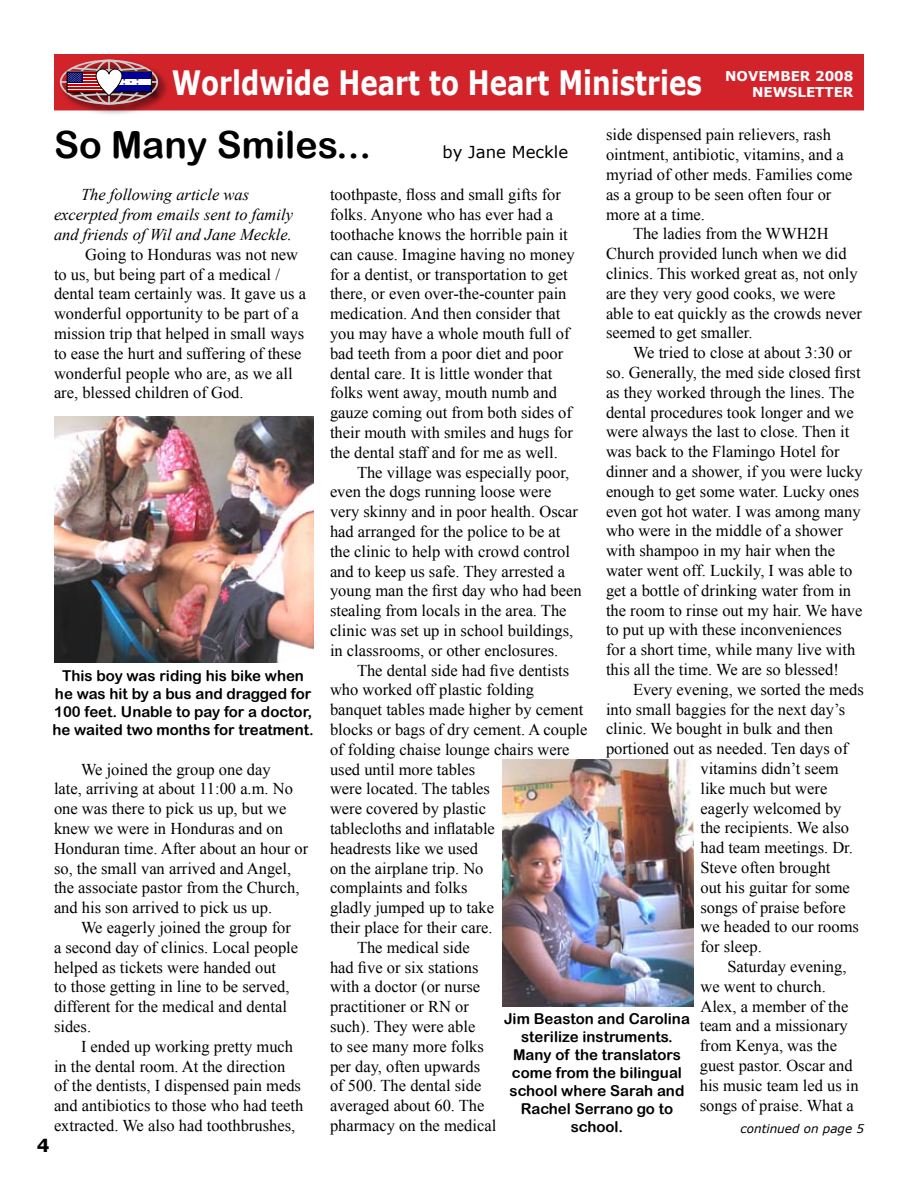
<style>
.page{position:relative;width:918px;height:1188px;background:#fff}
.page>*{position:absolute;margin:0;border:0;box-sizing:border-box;transform-origin:0 0}
.t1{font:37.5px "Arial Rounded MT Bold";color:#000}
.t2{font:700 33.6px "Verdana";color:#fff;scale:.78 1}
.t3{font:16.5px/19.8px "Times New Roman";color:#000}
.t4{font:italic 16.5px/19.8px "Times New Roman";color:#000}
.t5{font:16.5px "Verdana";color:#000}
.t6{font:15px/18px "Arial Rounded MT Bold";color:#000;text-align:center}
.t7{font:700 13.5px/16.2px "Verdana";color:#fff;text-align:right}
.t8{font:italic 12px "Verdana";color:#000}
</style>
<div class="page">
<div style="left:55px;top:55px;width:808px;height:55px;background:#d2232a"></div>
<div style="left:54px;top:54px;width:810px;height:56px;border:2px solid #d2232a"></div>
<div style="left:58px;top:58px;width:113px;height:59px;background:#000;opacity:.75"></div>
<div style="left:60px;top:60px;width:98px;height:45px;border:2px solid #ccc;border-radius:50%"></div>
<hr style="left:108px;top:60px;width:2px;height:44px;background:#ccc">
<hr style="left:61px;top:81px;width:97px;height:2px;background:#ccc">
<div style="left:67px;top:72px;width:38px;height:20px;border:1px solid #000"></div>
<div style="left:111px;top:72px;width:40px;height:20px;background:#fff"></div>
<div style="left:111px;top:72px;width:40px;height:6px;background:#009"></div>
<div style="left:111px;top:85px;width:40px;height:7px;background:#009"></div>
<img style="left:54px;top:416px;width:259px;height:246px">
<img style="left:502px;top:759px;width:192px;height:248px">
<svg style="left:68px;top:65px;width:79px;height:34px"></svg>
<h2 class="t2" style="left:172px;top:61px;width:681px">Worldwide Heart to Heart Ministries</h2>
<h1 class="t1" style="left:54px;top:122px;width:319px">So Many Smiles...</h1>
<p class="t7" style="left:725px;top:67px;width:130px">NOVEMBER 2008<br>NEWSLETTER</p>
<p class="t3" style="left:606px;top:125px;width:248px">side dispensed pain relievers, rash ointment, antibiotic, vitamins, and a myriad of other meds. Families come as a group to be seen often four or more at a time.</p>
<p class="t3" style="left:606px;top:224px;width:258px;text-indent:27px">The ladies from the WWH2H<br>Church provided lunch when we did clinics. This worked great as, not only are they very good cooks, we were able to eat quickly as the crowds never seemed to get smaller.</p>
<p class="t3" style="left:606px;top:343px;width:258px;text-indent:27px">We tried to close at about 3:30 or so. Generally, the med side closed first as they worked through the lines. The dental procedures took longer and we were always the last to close. Then it was back to the Flamingo Hotel for dinner and a shower, if you were lucky enough to get some water. Lucky ones even got hot water. I was among many who were in the middle of a shower with shampoo in my hair when the water went off. Luckily, I was able to get a bottle of drinking water from in the room to rinse out my hair. We have to put up with these inconveniences for a short time, while many live with this all the time. We are so blessed!</p>
<p class="t3" style="left:633px;top:679px;width:232px">Every evening, we sorted the meds</p>
<p class="t3" style="left:606px;top:699px;width:241px">into small baggies for the next day’s</p>
<p class="t3" style="left:606px;top:719px;width:229px">clinic. We bought in bulk and then</p>
<p class="t3" style="left:606px;top:739px;width:243px">portioned out as needed. Ten days of</p>
<p class="t3" style="left:700px;top:758px;width:140px">vitamins didn’t seem</p>
<p class="t3" style="left:700px;top:778px;width:128px">like much but were</p>
<p class="t3" style="left:700px;top:798px;width:143px">eagerly welcomed by</p>
<p class="t3" style="left:700px;top:818px;width:150px">the recipients. We also</p>
<p class="t3" style="left:700px;top:838px;width:154px">had team meetings. Dr.</p>
<p class="t3" style="left:700px;top:857px;width:132px">Steve often brought</p>
<p class="t3" style="left:700px;top:877px;width:151px">out his guitar for some</p>
<p class="t3" style="left:700px;top:897px;width:147px">songs of praise before</p>
<p class="t3" style="left:700px;top:917px;width:160px">we headed to our rooms</p>
<p class="t3" style="left:700px;top:937px;width:63px">for sleep.</p>
<p class="t3" style="left:727px;top:956px;width:121px">Saturday evening,</p>
<p class="t3" style="left:700px;top:976px;width:127px">we went to church.</p>
<p class="t3" style="left:700px;top:996px;width:150px">Alex, a member of the</p>
<p class="t3" style="left:700px;top:1016px;width:150px">team and a missionary</p>
<p class="t3" style="left:700px;top:1036px;width:139px">from Kenya, was the</p>
<p class="t3" style="left:700px;top:1055px;width:155px">guest pastor. Oscar and</p>
<p class="t3" style="left:700px;top:1075px;width:161px">his music team led us in</p>
<p class="t3" style="left:700px;top:1095px;width:156px">songs of praise. What a</p>
<p class="t5" style="left:442px;top:141px;width:127px">by Jane Meckle</p>
<p class="t3" style="left:330px;top:185px;width:246px">toothpaste, floss and small gifts for folks. Anyone who has ever had a toothache knows the horrible pain it can cause. Imagine having no money for a dentist, or transportation to get there, or even over-the-counter pain medication. And then consider that you may have a whole mouth full of bad teeth from a poor diet and poor dental care. It is little wonder that folks went away, mouth numb and gauze coming out from both sides of their mouth with smiles and hugs for the dental staff and for me as well.</p>
<p class="t3" style="left:330px;top:462px;width:253px;text-indent:27px">The village was especially poor, even the dogs running loose were very skinny and in poor health. Oscar had arranged for the police to be at the clinic to help with crowd control and to keep us safe. They arrested a young man the first day who had been stealing from locals in the area. The clinic was set up in school buildings, in classrooms, or other enclosures.</p>
<p class="t3" style="left:357px;top:660px;width:214px">The dental side had five dentists</p>
<p class="t3" style="left:330px;top:680px;width:206px">who worked off plastic folding</p>
<p class="t3" style="left:330px;top:700px;width:255px">banquet tables made higher by cement</p>
<p class="t3" style="left:330px;top:719px;width:259px">blocks or bags of dry cement. A couple</p>
<p class="t3" style="left:330px;top:739px;width:241px">of folding chaise lounge chairs were</p>
<p class="t3" style="left:330px;top:759px;width:147px">used until more tables</p>
<p class="t3" style="left:330px;top:779px;width:162px">were located. The tables</p>
<p class="t3" style="left:330px;top:799px;width:158px">were covered by plastic</p>
<p class="t3" style="left:330px;top:818px;width:166px">tablecloths and inflatable</p>
<p class="t3" style="left:330px;top:838px;width:150px">headrests like we used</p>
<p class="t3" style="left:330px;top:858px;width:155px">on the airplane trip. No</p>
<p class="t3" style="left:330px;top:878px;width:139px">complaints and folks</p>
<p class="t3" style="left:330px;top:898px;width:166px">gladly jumped up to take</p>
<p class="t3" style="left:330px;top:917px;width:164px">their place for their care.</p>
<p class="t3" style="left:357px;top:937px;width:114px">The medical side</p>
<p class="t3" style="left:330px;top:957px;width:150px">had five or six stations</p>
<p class="t3" style="left:330px;top:977px;width:152px">with a doctor (or nurse</p>
<p class="t3" style="left:330px;top:997px;width:140px">practitioner or RN or</p>
<p class="t3" style="left:330px;top:1016px;width:147px">such). They were able</p>
<p class="t3" style="left:330px;top:1036px;width:155px">to see many more folks</p>
<p class="t3" style="left:330px;top:1056px;width:152px">per day, often upwards</p>
<p class="t3" style="left:330px;top:1076px;width:153px">of 500. The dental side</p>
<p class="t3" style="left:330px;top:1096px;width:156px">averaged about 60. The</p>
<p class="t3" style="left:330px;top:1115px;width:168px">pharmacy on the medical</p>
<p class="t4" style="left:54px;top:185px;width:241px;text-indent:27px">The following article was excerpted from emails sent to family and friends of Wil and Jane Meckle.</p>
<p class="t3" style="left:54px;top:244px;width:254px;text-indent:31px">Going to Honduras was not new to us, but being part of a medical / dental team certainly was. It gave us a wonderful opportunity to be part of a mission trip that helped in small ways to ease the hurt and suffering of these wonderful people who are, as we all are, blessed children of God.</p>
<p class="t6" style="left:52px;top:667px;width:263px">This boy was riding his bike when he was hit by a bus and dragged for 100 feet. Unable to pay for a doctor, he waited two months for treatment.</p>
<p class="t3" style="left:54px;top:759px;width:256px;text-indent:27px">We joined the group one day<br>late, arriving at about 11:00 a.m. No one was there to pick us up, but we knew we were in Honduras and on Honduran time. After about an hour or so, the small van arrived and Angel, the associate pastor from the Church, and his son arrived to pick us up.</p>
<p class="t3" style="left:54px;top:917px;width:246px;text-indent:27px">We eagerly joined the group for a second day of clinics. Local people helped as tickets were handed out<br>to those getting in line to be served, different for the medical and dental sides.</p>
<p class="t3" style="left:54px;top:1036px;width:251px;text-indent:27px">I ended up working pretty much in the dental room. At the direction<br>of the dentists, I dispensed pain meds and antibiotics to those who had teeth extracted. We also had toothbrushes,</p>
<p class="t6" style="left:504px;top:1009px;width:187px">Jim Beaston and Carolina sterilize instruments.<br>Many of the translators come from the bilingual school where Sarah and<br>Rachel Serrano go to school.</p>
<p class="t8" style="left:741px;top:1121px;width:125px">continued on page 5</p>
</div>
